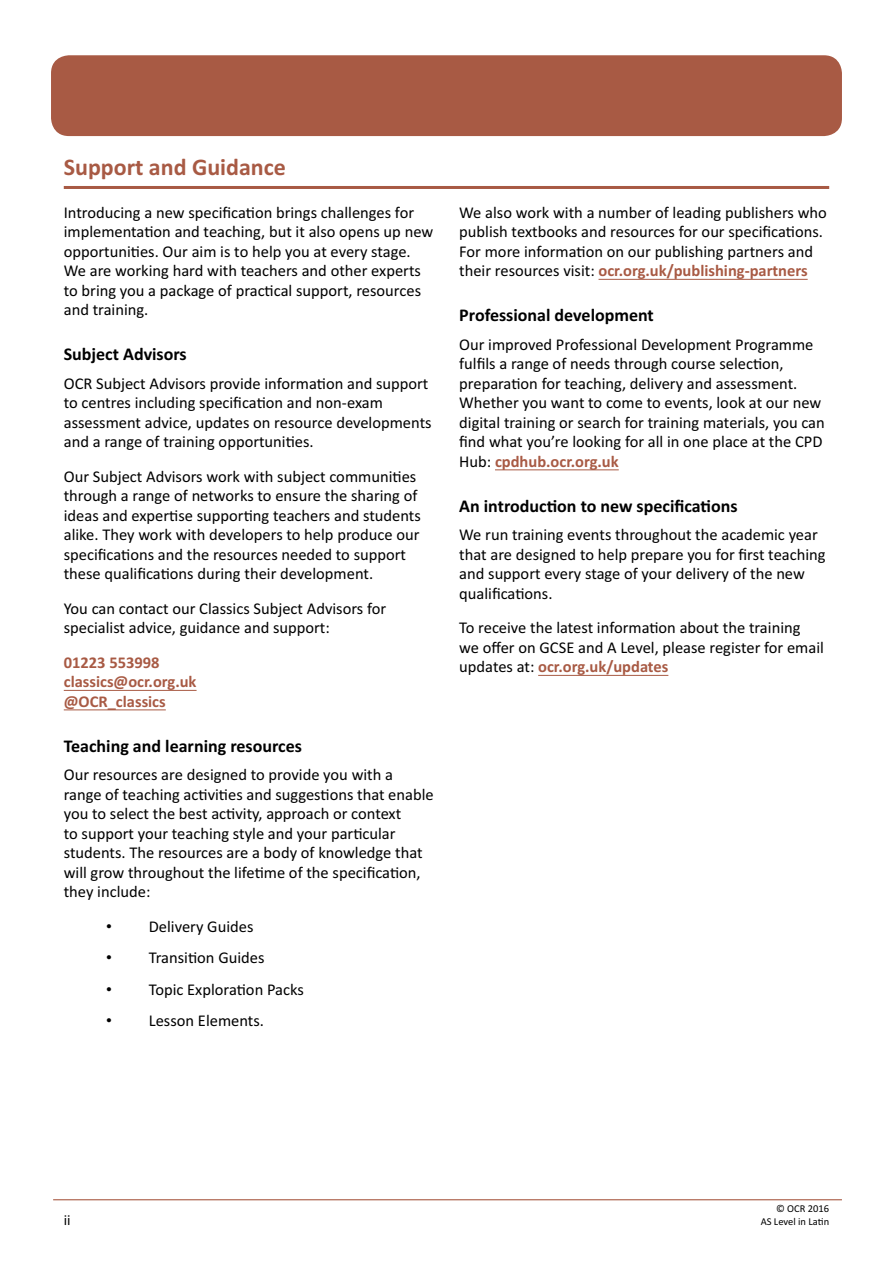
<style>
.page{position:relative;width:893px;height:1263px;background:#fff}
.page>*{position:absolute;margin:0;border:0;box-sizing:border-box;transform-origin:0 0}
.Heading2{font:700 24px "Calibri";color:#a85a44}
.t1{font:700 18px "Calibri";color:#000}
.t2{font:16.5px/19.5px "Calibri";color:#000}
.t3{font:700 16.5px/19.5px "Calibri";color:#a85a44}
.t4{font:15px "Calibri";color:#000}
.t5{font:10.5px "Calibri";color:#000}
.s1{font-family:"Arial"}
.s2{font-weight:700;color:#a85a44}
</style>
<div class="page">
<hr style="left:53px;top:1199px;width:789px;height:1px;background:#a85a44">
<div style="left:51px;top:55px;width:791px;height:81px;background:#a85a44;border-radius:18px"></div>
<hr style="left:64px;top:186px;width:765px;height:3px;background:#a85a44">
<hr style="left:64px;top:690px;width:133px;height:1px;background:#a85a44">
<hr style="left:64px;top:709px;width:102px;height:1px;background:#a85a44">
<hr style="left:598px;top:279px;width:210px;height:1px;background:#a85a44">
<hr style="left:495px;top:469px;width:124px;height:1px;background:#a85a44">
<hr style="left:538px;top:675px;width:130px;height:1px;background:#a85a44">
<h1 class="Heading2" style="left:64px;top:150px;width:224px">Support and Guidance</h1>
<p class="t2" style="left:64px;top:202px;width:371px">Introducing a new specification brings challenges for implementation and teaching, but it also opens up new opportunities. Our aim is to help you at every stage.<br>We are working hard with teachers and other experts to bring you a package of practical support, resources and training.</p>
<p class="t1" style="left:64px;top:341px;width:125px">Subject Advisors</p>
<p class="t2" style="left:64px;top:373px;width:369px">OCR Subject Advisors provide information and support to centres including specification and non‑exam assessment advice, updates on resource developments and a range of training opportunities.</p>
<p class="t2" style="left:64px;top:466px;width:359px">Our Subject Advisors work with subject communities through a range of networks to ensure the sharing of ideas and expertise supporting teachers and students alike. They work with developers to help produce our specifications and the resources needed to support these qualifications during their development.</p>
<p class="t2" style="left:64px;top:598px;width:324px">You can contact our Classics Subject Advisors for specialist advice, guidance and support:</p>
<p class="t3" style="left:64px;top:652px;width:134px">01223 553998 classics@ocr.org.uk @OCR_classics</p>
<p class="t1" style="left:64px;top:733px;width:240px">Teaching and learning resources</p>
<p class="t2" style="left:64px;top:764px;width:371px">Our resources are designed to provide you with a range of teaching activities and suggestions that enable you to select the best activity, approach or context<br>to support your teaching style and your particular students. The resources are a body of knowledge that will grow throughout the lifetime of the specification, they include:</p>
<p class="t2" style="left:106px;top:916px;width:149px"><span class="s1">•</span> Delivery Guides</p>
<p class="t2" style="left:106px;top:947px;width:160px"><span class="s1">•</span> Transition Guides</p>
<p class="t2" style="left:106px;top:979px;width:199px"><span class="s1">•</span> Topic Exploration Packs</p>
<p class="t2" style="left:106px;top:1010px;width:159px"><span class="s1">•</span> Lesson Elements.</p>
<p class="t2" style="left:459px;top:202px;width:369px">We also work with a number of leading publishers who publish textbooks and resources for our specifications.<br>For more information on our publishing partners and their resources visit: <span class="s2">ocr.org.uk/publishing-partners</span></p>
<p class="t1" style="left:459px;top:302px;width:196px">Professional development</p>
<p class="t2" style="left:459px;top:334px;width:367px">Our improved Professional Development Programme fulfils a range of needs through course selection, preparation for teaching, delivery and assessment.<br>Whether you want to come to events, look at our new digital training or search for training materials, you can find what you’re looking for all in one place at the CPD Hub: <span class="s2">cpdhub.ocr.org.uk</span></p>
<p class="t1" style="left:459px;top:493px;width:280px">An introduction to new specifications</p>
<p class="t2" style="left:459px;top:524px;width:368px">We run training events throughout the academic year that are designed to help prepare you for first teaching and support every stage of your delivery of the new qualifications.</p>
<p class="t2" style="left:459px;top:617px;width:366px">To receive the latest information about the training we offer on GCSE and A Level, please register for email updates at: <span class="s2">ocr.org.uk/updates</span></p>
<p class="t5" style="left:776px;top:1201px;width:55px">© OCR 2016</p>
<p class="t4" style="left:64px;top:1209px;width:8px">ii</p>
<p class="t5" style="left:761px;top:1214px;width:70px">AS Level in Latin</p>
</div>
